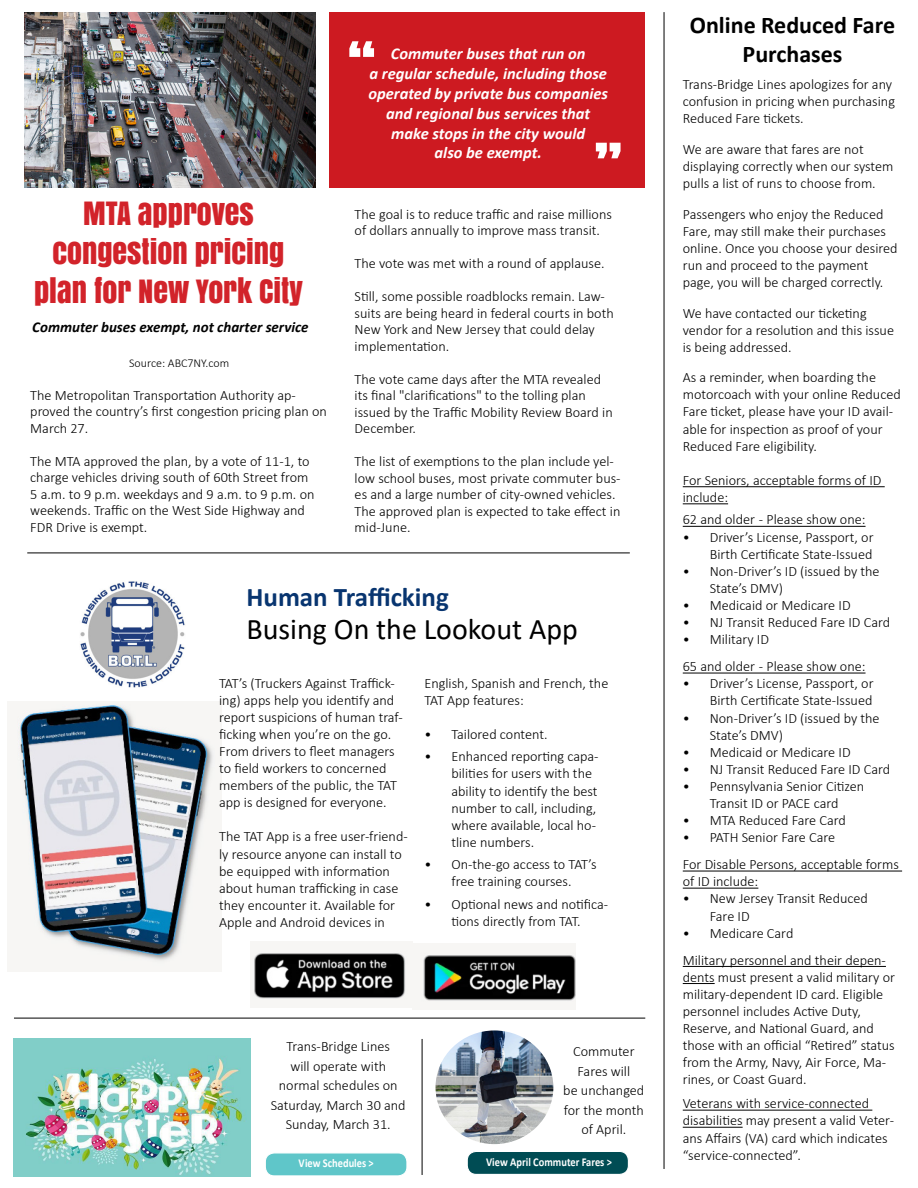
<style>
.page{position:relative;width:918px;height:1188px;background:#fff}
.page>*{position:absolute;margin:0;border:0;box-sizing:border-box;transform-origin:0 0}
.t1{font:60px "Anton";color:#fff}
.t2{font:30px/39px "Anton";color:#d2232a;text-align:center}
.t3{font:30px "Calibri";color:#000}
.t4{font:700 27px "Calibri";color:#083570}
.t5{font:700 24px/28.8px "Calibri";color:#000;text-align:center}
.t6{font:italic 700 16.5px/19.8px "Calibri";color:#fff;text-align:center}
.t7{font:italic 700 15px "Calibri";color:#000}
.t8{font:300 14.25px/17.1px "Calibri";color:#000}
.t9{font:700 12px "Calibri";color:#fff;scale:.87 1}
.t10{font:300 12px "Calibri";color:#000}
</style>
<div class="page">
<div style="left:330px;top:12px;width:315px;height:176px;background:#cd1a21"></div>
<hr style="left:664px;top:12px;width:1px;height:1157px;background:#000">
<img style="left:14px;top:1039px;width:237px;height:137px">
<div style="left:265px;top:1153px;width:142px;height:23px;background:#5fc6c9;border-radius:9px"></div>
<div style="left:265px;top:1152px;width:143px;height:24px;border:1px solid #fff;border-radius:9px"></div>
<hr style="left:683px;top:486px;width:202px;height:1px;background:#000">
<hr style="left:683px;top:503px;width:45px;height:1px;background:#000">
<hr style="left:683px;top:526px;width:183px;height:1px;background:#000">
<hr style="left:683px;top:673px;width:183px;height:1px;background:#000">
<hr style="left:683px;top:871px;width:219px;height:1px;background:#000">
<hr style="left:683px;top:888px;width:75px;height:1px;background:#000">
<hr style="left:683px;top:966px;width:203px;height:1px;background:#000">
<hr style="left:683px;top:983px;width:32px;height:1px;background:#000">
<hr style="left:683px;top:1110px;width:189px;height:1px;background:#000">
<hr style="left:683px;top:1127px;width:60px;height:1px;background:#000">
<img style="left:25px;top:12px;width:290px;height:176px">
<hr style="left:27px;top:553px;width:603px;height:1px;background:#000">
<img style="left:8px;top:701px;width:213px;height:271px">
<img style="left:251px;top:942px;width:324px;height:67px">
<img style="left:80px;top:581px;width:105px;height:107px">
<hr style="left:14px;top:1018px;width:631px;height:1px;background:#000">
<div style="left:467px;top:1151px;width:161px;height:23px;background:#004c54;border-radius:9px"></div>
<div style="left:467px;top:1151px;width:162px;height:24px;border:1px solid #fff;border-radius:9px"></div>
<hr style="left:422px;top:1039px;width:1px;height:136px;background:#000">
<img style="left:436px;top:1030px;width:117px;height:114px">
<h2 class="t2" style="left:34px;top:193px;width:270px">MTA APPROVES<br>CONGESTION PRICING<br>PLAN FOR NEW YORK CITY</h2>
<p class="t7" style="left:32px;top:317px;width:278px">Commuter buses exempt, not charter service</p>
<p class="t10" style="left:129px;top:355px;width:102px">Source: ABC7NY.com</p>
<p class="t8" style="left:30px;top:386px;width:298px;line-height:16.5px">The Metropolitan Transportation Authority ap&shy;proved the country’s first congestion pricing plan on<br>March 27.</p>
<p class="t8" style="left:30px;top:452px;width:286px;line-height:16.5px">The MTA approved the plan, by a vote of 11-1, to charge vehicles driving south of 60th Street from 5 a.m. to 9 p.m. weekdays and 9 a.m. to 9 p.m. on weekends. Traffic on the West Side Highway and FDR Drive is exempt.</p>
<h1 class="t1" style="left:348px;top:17px;width:30px">“</h1>
<p class="t6" style="left:368px;top:43px;width:241px">Commuter buses that run on<br>a regular schedule, including those operated by private bus companies and regional bus services that make stops in the city would<br>also be exempt.</p>
<h1 class="t1" style="left:622px;top:182px;width:30px;rotate:-180deg">“</h1>
<p class="t8" style="left:355px;top:206px;width:259px;line-height:16.5px">The goal is to reduce traffic and raise millions of dollars annually to improve mass transit.</p>
<p class="t8" style="left:355px;top:255px;width:251px">The vote was met with a round of applause.</p>
<p class="t8" style="left:355px;top:288px;width:261px;line-height:16.5px">Still, some possible roadblocks remain. Law&shy;suits are being heard in federal courts in both New York and New Jersey that could delay implementation.</p>
<p class="t8" style="left:355px;top:371px;width:260px;line-height:16.5px">The vote came days after the MTA revealed its final "clarifications" to the tolling plan issued by the Traffic Mobility Review Board in December.</p>
<p class="t8" style="left:355px;top:453px;width:268px;line-height:16.5px">The list of exemptions to the plan include yel&shy;low school buses, most private commuter bus&shy;es and a large number of city-owned vehicles.<br>The approved plan is expected to take effect in mid-June.</p>
<h3 class="t4" style="left:246px;top:578px;width:204px">Human Trafficking</h3>
<h2 class="t3" style="left:246px;top:608px;width:333px">Busing On the Lookout App</h2>
<p class="t8" style="left:219px;top:674px;width:185px">TAT’s (Truckers Against Traffick&shy;ing) apps help you identify and report suspicions of human traf&shy;ficking when you’re on the go.<br>From drivers to fleet managers to field workers to concerned members of the public, the TAT app is designed for everyone.</p>
<p class="t8" style="left:219px;top:828px;width:190px">The TAT App is a free user-friend&shy;ly resource anyone can install to be equipped with information about human trafficking in case they encounter it. Available for<br>Apple and Android devices in</p>
<p class="t8" style="left:424px;top:674px;width:185px">English, Spanish and French, the<br>TAT App features:</p>
<p class="t8" style="left:424px;top:725px;width:125px">• Tailored content.</p>
<p class="t8" style="left:451px;top:748px;width:149px;text-indent:-27px">• Enhanced reporting capa&shy;bilities for users with the ability to identify the best number to call, including, where available, local ho&shy;tline numbers.</p>
<p class="t8" style="left:424px;top:856px;width:174px;text-align:center">• On-the-go access to TAT’s free training courses.</p>
<p class="t8" style="left:424px;top:896px;width:185px;text-align:center">• Optional news and notifica&shy;tions directly from TAT.</p>
<p class="t8" style="left:271px;top:1037px;width:136px;line-height:19.5px;text-align:center">Trans-Bridge Lines<br>will operate with normal schedules on<br>Saturday, March 30 and<br>Sunday, March 31.</p>
<p class="t9" style="left:299px;top:1155px;width:88px">View Schedules &gt;</p>
<p class="t8" style="left:563px;top:1042px;width:83px;line-height:19.5px;text-align:center">Commuter<br>Fares will<br>be unchanged for the month of April.</p>
<p class="t9" style="left:486px;top:1153px;width:146px">View April Commuter Fares &gt;</p>
<h3 class="t5" style="left:690px;top:10px;width:207px">Online Reduced Fare<br>Purchases</h3>
<p class="t8" style="left:683px;top:76px;width:214px">Trans-Bridge Lines apologizes for any confusion in pricing when purchasing<br>Reduced Fare tickets.</p>
<p class="t8" style="left:683px;top:140px;width:212px">We are aware that fares are not displaying correctly when our system pulls a list of runs to choose from.</p>
<p class="t8" style="left:683px;top:205px;width:216px">Passengers who enjoy the Reduced Fare, may still make their purchases online. Once you choose your desired run and proceed to the payment page, you will be charged correctly.</p>
<p class="t8" style="left:683px;top:304px;width:213px">We have contacted our ticketing vendor for a resolution and this issue is being addressed.</p>
<p class="t8" style="left:683px;top:369px;width:220px">As a reminder, when boarding the motorcoach with your online Reduced Fare ticket, please have your ID avail&shy;able for inspection as proof of your Reduced Fare eligibility.</p>
<p class="t8" style="left:683px;top:471px;width:200px">For Seniors, acceptable forms of ID include:</p>
<p class="t8" style="left:683px;top:511px;width:184px">62 and older - Please show one:</p>
<p class="t8" style="left:683px;top:528px;width:192px;text-align:right">• Driver’s License, Passport, or<br>Birth Certificate State-Issued</p>
<p class="t8" style="left:710px;top:562px;width:171px;text-indent:-27px">• Non-Driver’s ID (issued by the<br>State’s DMV)</p>
<p class="t8" style="left:683px;top:597px;width:169px">• Medicaid or Medicare ID</p>
<p class="t8" style="left:683px;top:614px;width:209px">• NJ Transit Reduced Fare ID Card</p>
<p class="t8" style="left:683px;top:626px;width:184px;line-height:27px">• Military ID<br>65 and older - Please show one:</p>
<p class="t8" style="left:683px;top:675px;width:192px;text-align:right">• Driver’s License, Passport, or<br>Birth Certificate State-Issued</p>
<p class="t8" style="left:710px;top:709px;width:171px;text-indent:-27px">• Non-Driver’s ID (issued by the<br>State’s DMV)</p>
<p class="t8" style="left:683px;top:743px;width:169px">• Medicaid or Medicare ID</p>
<p class="t8" style="left:683px;top:760px;width:209px">• NJ Transit Reduced Fare ID Card</p>
<p class="t8" style="left:683px;top:777px;width:183px;text-align:center">• Pennsylvania Senior Citizen<br>Transit ID or PACE card</p>
<p class="t8" style="left:683px;top:812px;width:165px">• MTA Reduced Fare Card</p>
<p class="t8" style="left:683px;top:824px;width:218px;line-height:27px">• PATH Senior Fare Care<br>For Disable Persons, acceptable forms</p>
<p class="t8" style="left:683px;top:873px;width:77px">of ID include:</p>
<p class="t8" style="left:710px;top:890px;width:160px;text-indent:-27px">• New Jersey Transit Reduced<br>Fare ID</p>
<p class="t8" style="left:683px;top:919px;width:205px;line-height:27px">• Medicare Card<br>Military personnel and their depen-</p>
<p class="t8" style="left:683px;top:968px;width:214px">dents must present a valid military or military-dependent ID card. Eligible personnel includes Active Duty, Reserve, and National Guard, and those with an official “Retired” status from the Army, Navy, Air Force, Ma&shy;rines, or Coast Guard.</p>
<p class="t8" style="left:683px;top:1095px;width:213px">Veterans with service-connected disabilities may present a valid Veter&shy;ans Affairs (VA) card which indicates “service-connected”.</p>
</div>
